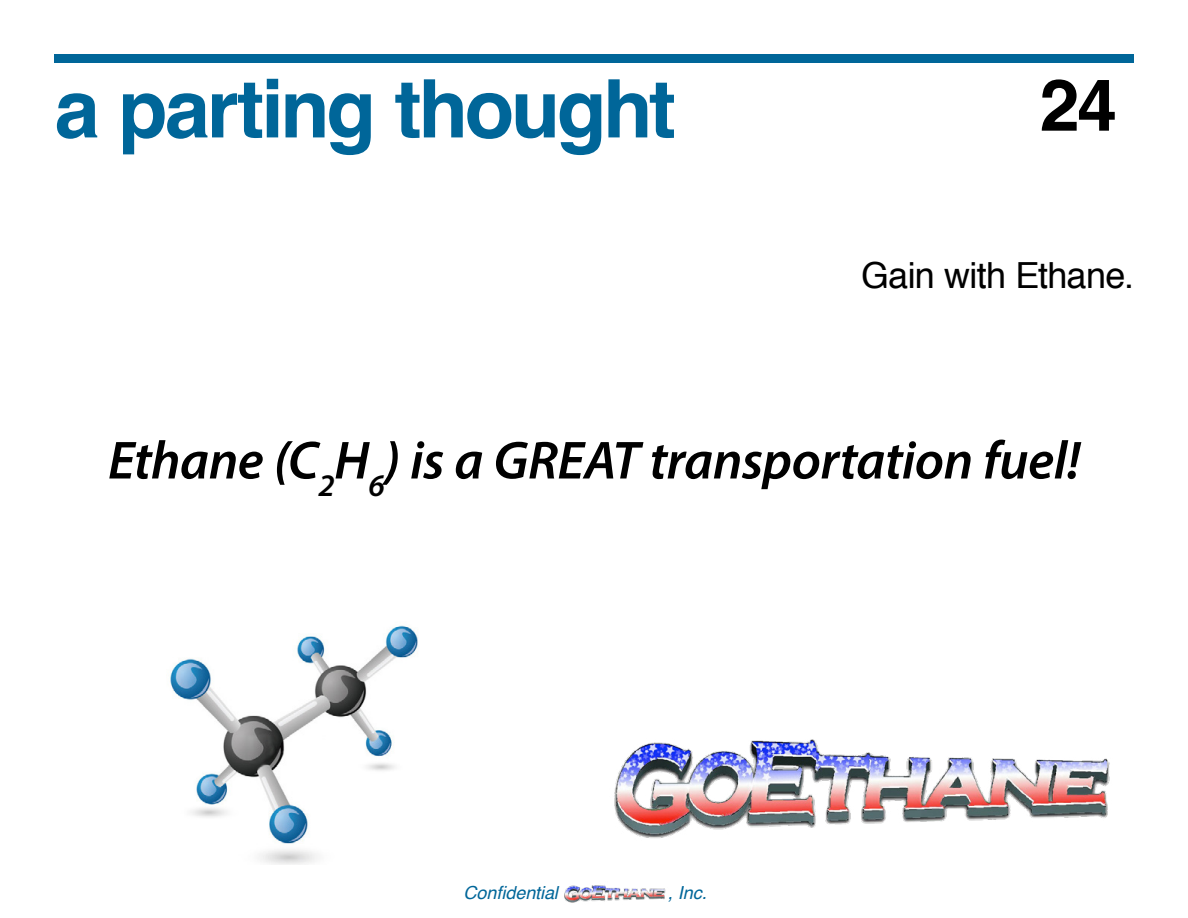
<style>
.page{position:relative;width:1188px;height:918px;background:#fff}
.page>*{position:absolute;margin:0;border:0;box-sizing:border-box;transform-origin:0 0}
.Section_Title{font:700 81px "Helvetica";letter-spacing:-.04em;color:#069}
.t1{font:700 72px "Helvetica";color:#000}
.t2{font:italic 600 54px "Myriad Pro";letter-spacing:-.01em;color:#000}
.t3{font:36px "Helvetica";letter-spacing:-.02em;color:#000}
.t4{font:italic 18px "Helvetica";letter-spacing:-.005em;color:#069}
</style>
<div class="page">
<div style="left:54px;top:54px;width:1080px;height:9px;background:#069"></div>
<img style="left:614px;top:739px;width:496px;height:99px">
<img style="left:564px;top:885px;width:102px;height:18px">
<img style="left:170px;top:625px;width:248px;height:239px">
<p class="Section_Title" style="left:55px;top:44px;width:623px">a parting thought</p>
<h2 class="t1" style="left:1040px;top:47px;width:79px">24</h2>
<p class="t3" style="left:861px;top:248px;width:274px">Gain with Ethane.</p>
<p class="t2" style="left:108px;top:426px;width:974px">Ethane (C<sub>2</sub>H<sub>6</sub>) is a GREAT transportation fuel!</p>
<p class="t4" style="left:464px;top:878px;width:96px">Confidential</p>
<p class="t4" style="left:668px;top:878px;width:40px">, Inc.</p>
</div>
